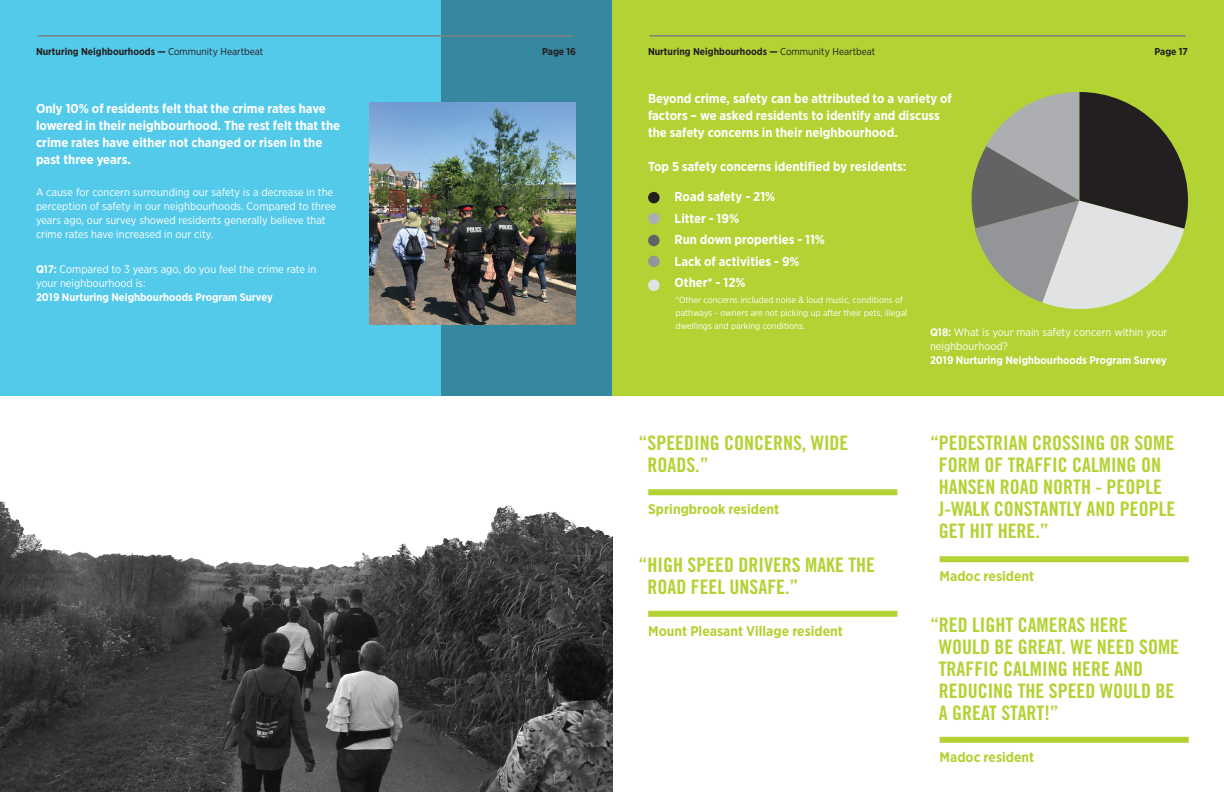
<style>
.page{position:relative;width:1224px;height:792px;background:#fff}
.page>*{position:absolute;margin:0;border:0;box-sizing:border-box;transform-origin:0 0}
.t1{font:20px/22px "Trade Gothic LT Std Bd Cn 20";color:#b3d234}
.t2{font:700 14px "Gotham Narrow";color:#b3d234}
.t3{font:700 13px/17px "Gotham Narrow";color:#fff}
.t4{font:11px/14px "Gotham Narrow";color:#fff}
.t5{font:700 11px "Gotham Narrow";color:#fff}
.t6{font:700 10px "Gotham Narrow";color:#231f20}
.t7{font:9px/13px "Gotham Narrow";color:#fff}
.s1{font-weight:400}
.s2{font-weight:700}
</style>
<div class="page">
<div style="left:0;top:0;width:441px;height:396px;background:#54caea"></div>
<div style="left:441px;top:0;width:171px;height:396px;background:#35889f"></div>
<div style="left:612px;top:0;width:612px;height:396px;background:#b3d234"></div>
<svg style="left:971px;top:92px;width:217px;height:218px"></svg>
<div style="left:648px;top:192px;width:12px;height:11px;background:#231f20;border-radius:50%"></div>
<div style="left:648px;top:213px;width:12px;height:11px;background:#adaeb2;border-radius:50%"></div>
<div style="left:648px;top:235px;width:12px;height:11px;background:#636366;border-radius:50%"></div>
<div style="left:648px;top:256px;width:12px;height:11px;background:#939598;border-radius:50%"></div>
<div style="left:648px;top:280px;width:12px;height:11px;background:#e1e2e4;border-radius:50%"></div>
<div style="left:648px;top:489px;width:249px;height:6px;background:#b3d234"></div>
<div style="left:940px;top:556px;width:249px;height:6px;background:#b3d234"></div>
<div style="left:648px;top:611px;width:249px;height:6px;background:#b3d234"></div>
<div style="left:940px;top:737px;width:249px;height:6px;background:#b3d234"></div>
<img style="left:0;top:501px;width:612px;height:291px">
<img style="left:369px;top:103px;width:207px;height:222px">
<hr style="left:38px;top:35px;width:536px;height:1px;background:#7f8080">
<hr style="left:650px;top:35px;width:536px;height:1px;background:#7f8080">
<p class="t6" style="left:36px;top:45px;width:229px">Nurturing Neighbourhoods — <span class="s1">Community Heartbeat</span></p>
<p class="t6" style="left:542px;top:45px;width:35px">Page 16</p>
<p class="t6" style="left:648px;top:45px;width:229px">Nurturing Neighbourhoods — <span class="s1">Community Heartbeat</span></p>
<p class="t6" style="left:1155px;top:45px;width:35px">Page 17</p>
<p class="t3" style="left:36px;top:100px;width:306px">Only 10% of residents felt that the crime rates have lowered in their neighbourhood. The rest felt that the crime rates have either not changed or risen in the past three years.</p>
<p class="t4" style="left:36px;top:185px;width:301px">A cause for concern surrounding our safety is a decrease in the perception of safety in our neighbourhoods. Compared to three years ago, our survey showed residents generally believe that crime rates have increased in our city.</p>
<p class="t4" style="left:36px;top:262px;width:282px"><span class="s2">Q17:</span> Compared to 3 years ago, do you feel the crime rate in your neighbourhood is:</p>
<p class="t5" style="left:36px;top:290px;width:238px">2019 Nurturing Neighbourhoods Program Survey</p>
<p class="t3" style="left:648px;top:90px;width:306px">Beyond crime, safety can be attributed to a variety of factors – we asked residents to identify and discuss the safety concerns in their neighbourhood.</p>
<p class="t3" style="left:648px;top:158px;width:260px">Top 5 safety concerns identified by residents:</p>
<p class="t3" style="left:675px;top:186px;width:152px;line-height:21.5px">Road safety - 21%<br>Litter - 19%<br>Run down properties - 11%<br>Lack of activities - 9%<br>Other* - 12%</p>
<p class="t7" style="left:676px;top:293px;width:233px">*Other concerns included noise &amp; loud music, conditions of pathways - owners are not picking up after their pets, illegal dwellings and parking conditions.</p>
<p class="t4" style="left:930px;top:325px;width:239px"><span class="s2">Q18:</span> What is your main safety concern within your neighbourhood?</p>
<p class="t5" style="left:930px;top:353px;width:238px">2019 Nurturing Neighbourhoods Program Survey</p>
<h1 class="t1" style="left:647px;top:432px;width:203px;text-indent:-9px">“SPEEDING CONCERNS, WIDE<br>ROADS.”</h1>
<p class="t2" style="left:648px;top:500px;width:133px">Springbrook resident</p>
<h1 class="t1" style="left:939px;top:432px;width:238px;text-indent:-9px">“PEDESTRIAN CROSSING OR SOME<br>FORM OF TRAFFIC CALMING ON<br>HANSEN ROAD NORTH - PEOPLE<br>J-WALK CONSTANTLY AND PEOPLE<br>GET HIT HERE.”</h1>
<p class="t2" style="left:940px;top:567px;width:96px">Madoc resident</p>
<h1 class="t1" style="left:647px;top:554px;width:229px;text-indent:-9px">“HIGH SPEED DRIVERS MAKE THE<br>ROAD FEEL UNSAFE.”</h1>
<p class="t2" style="left:648px;top:622px;width:196px">Mount Pleasant Village resident</p>
<h1 class="t1" style="left:939px;top:614px;width:242px;text-indent:-9px">“RED LIGHT CAMERAS HERE<br>WOULD BE GREAT. WE NEED SOME<br>TRAFFIC CALMING HERE AND<br>REDUCING THE SPEED WOULD BE<br>A GREAT START!”</h1>
<p class="t2" style="left:940px;top:748px;width:96px">Madoc resident</p>
</div>
